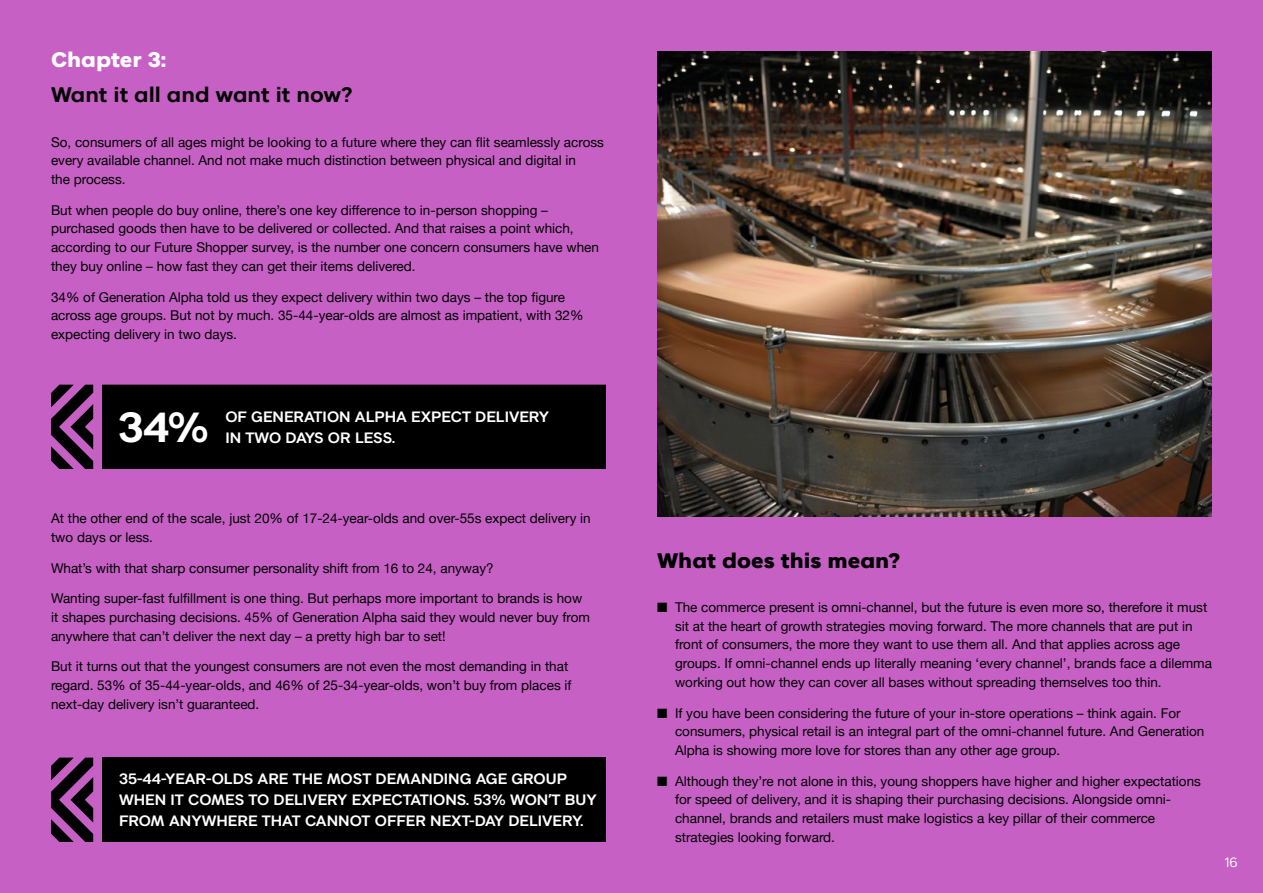
<style>
.page{position:relative;width:1263px;height:893px;background:#c660c5}
.page>*{position:absolute;margin:0;border:0;box-sizing:border-box;transform-origin:0 0}
.t1{font:700 42px "Snowflake Sans";color:#fff}
.t2{font:700 21px "Snowflake Sans";color:#000}
.t3{font:900 21px "Snowflake Sans";color:#000}
.t4{font:900 21px "Snowflake Sans";color:#fff}
.t5{font:500 15px/21px "Snowflake Sans";color:#fff}
.t6{font:13.5px/18.8px "Helvetica Neue";color:#000}
.t7{font:13.5px "Snowflake Sans";color:#fff}
</style>
<div class="page">
<img style="left:657px;top:51px;width:555px;height:466px">
<svg style="left:51px;top:385px;width:42px;height:84px"></svg>
<div style="left:102px;top:385px;width:504px;height:84px;background:#000"></div>
<svg style="left:51px;top:758px;width:42px;height:84px"></svg>
<div style="left:102px;top:758px;width:504px;height:84px;background:#000"></div>
<h2 class="t4" style="left:51px;top:47px;width:116px">Chapter 3:</h2>
<h2 class="t2" style="left:51px;top:82px;width:303px">Want it all and want it now?</h2>
<p class="t6" style="left:51px;top:133px;width:554px">So, consumers of all ages might be looking to a future where they can flit seamlessly across every available channel. And not make much distinction between physical and digital in<br>the process.</p>
<p class="t6" style="left:51px;top:201px;width:549px">But when people do buy online, there’s one key difference to in-person shopping – purchased goods then have to be delivered or collected. And that raises a point which, according to our Future Shopper survey, is the number one concern consumers have when they buy online – how fast they can get their items delivered.</p>
<p class="t6" style="left:51px;top:288px;width:534px">34% of Generation Alpha told us they expect delivery within two days – the top figure across age groups. But not by much. 35-44-year-olds are almost as impatient, with 32% expecting delivery in two days.</p>
<h1 class="t1" style="left:118px;top:402px;width:92px">34%</h1>
<p class="t5" style="left:225px;top:406px;width:325px">OF GENERATION ALPHA EXPECT DELIVERY<br>IN TWO DAYS OR LESS.</p>
<p class="t6" style="left:51px;top:510px;width:541px">At the other end of the scale, just 20% of 17-24-year-olds and over-55s expect delivery in two days or less.</p>
<p class="t6" style="left:51px;top:559px;width:444px">What’s with that sharp consumer personality shift from 16 to 24, anyway?</p>
<p class="t6" style="left:51px;top:590px;width:540px">Wanting super-fast fulfillment is one thing. But perhaps more important to brands is how it shapes purchasing decisions. 45% of Generation Alpha said they would never buy from anywhere that can’t deliver the next day – a pretty high bar to set!</p>
<p class="t6" style="left:51px;top:658px;width:522px">But it turns out that the youngest consumers are not even the most demanding in that regard. 53% of 35-44-year-olds, and 46% of 25-34-year-olds, won’t buy from places if next-day delivery isn’t guaranteed.</p>
<p class="t5" style="left:119px;top:768px;width:479px">35-44-YEAR-OLDS ARE THE MOST DEMANDING AGE GROUP<br>WHEN IT COMES TO DELIVERY EXPECTATIONS. 53% WON’T BUY<br>FROM ANYWHERE THAT CANNOT OFFER NEXT-DAY DELIVERY.</p>
<h2 class="t3" style="left:657px;top:548px;width:245px">What does this mean?</h2>
<p class="t6" style="left:675px;top:598px;width:538px;text-indent:-18px">■ The commerce present is omni-channel, but the future is even more so, therefore it must sit at the heart of growth strategies moving forward. The more channels that are put in front of consumers, the more they want to use them all. And that applies across age groups. If omni-channel ends up literally meaning ‘every channel’, brands face a dilemma working out how they can cover all bases without spreading themselves too thin.</p>
<p class="t6" style="left:675px;top:704px;width:531px;text-indent:-18px">■ If you have been considering the future of your in-store operations – think again. For consumers, physical retail is an integral part of the omni-channel future. And Generation<br>Alpha is showing more love for stores than any other age group.</p>
<p class="t6" style="left:675px;top:772px;width:527px;text-indent:-18px">■ Although they’re not alone in this, young shoppers have higher and higher expectations for speed of delivery, and it is shaping their purchasing decisions. Alongside omni&shy;channel, brands and retailers must make logistics a key pillar of their commerce strategies looking forward.</p>
<p class="t7" style="left:1225px;top:855px;width:14px">16</p>
</div>
